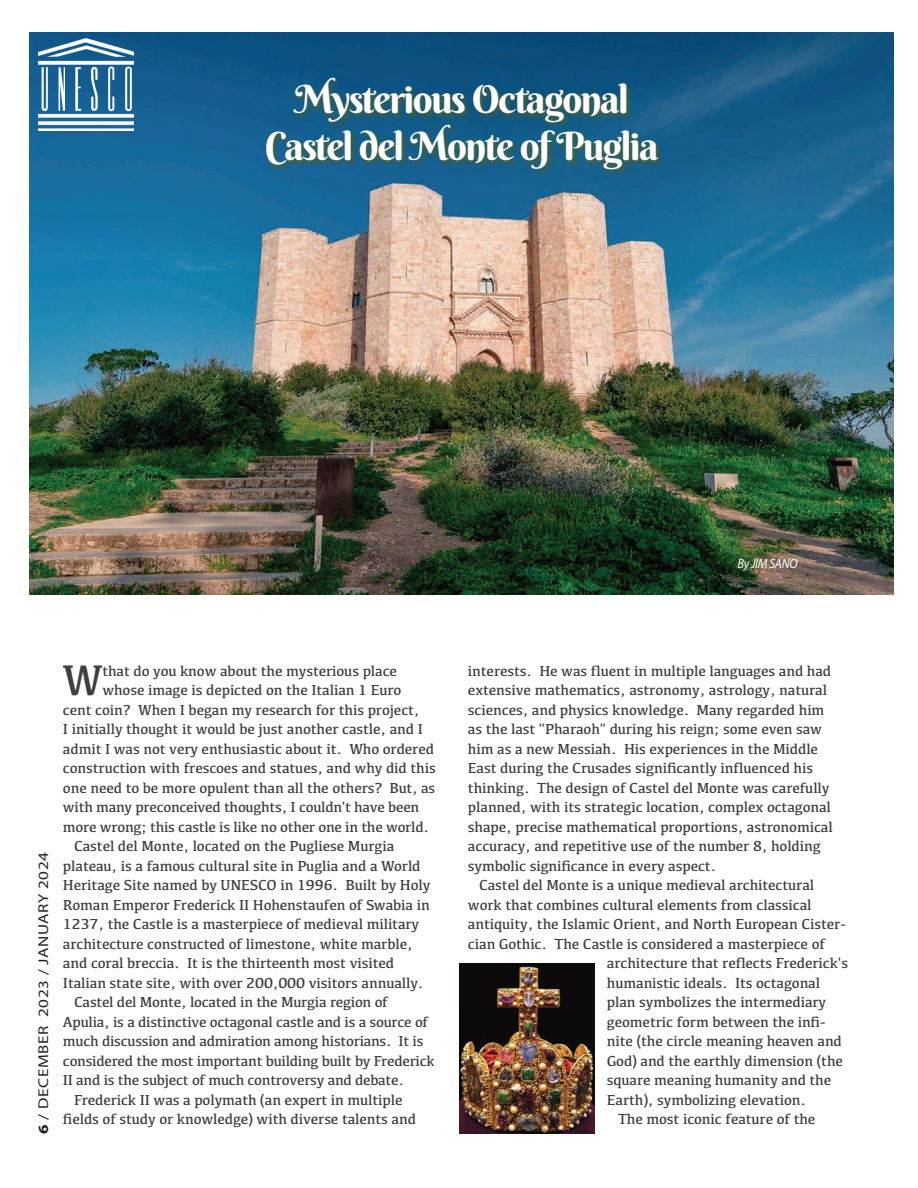
<style>
.page{position:relative;width:918px;height:1188px;background:#fff}
.page>*{position:absolute;margin:0;border:0;box-sizing:border-box;transform-origin:0 0}
.t1{font:44.25px "Kefa";color:#3e3e3f}
.t2{font:39px "Berkshire Swash";letter-spacing:-.04em;color:#fff}
.t3{font:15px/19.5px "Kefa";letter-spacing:-.01em;color:#3e3e3f}
.t4{font:14.25px "Myriad Pro";letter-spacing:.035em;color:#231f20;scale:1.2 1}
.t5{font:italic semi-condensed 13.5px "Myriad Pro";letter-spacing:-.02em;color:#fff}
.s1{font-weight:700}
</style>
<div class="page">
<img style="left:30px;top:32px;width:864px;height:563px">
<svg style="left:264px;top:77px;width:401px;height:100px;background:#1c5b77"></svg>
<img style="left:39px;top:39px;width:95px;height:92px">
<img style="left:459px;top:964px;width:135px;height:170px">
<p class="t2" style="left:295px;top:75px;width:336px">Mysterious Octagonal</p>
<p class="t2" style="left:265px;top:122px;width:395px">Castel del Monte of Puglia</p>
<p class="t5" style="left:737px;top:557px;width:62px">By JIM SANO</p>
<p class="t4" style="left:35px;top:1134px;width:236px;rotate:-90deg"><span class="s1">6</span> / DECEMBER 2023 / JANUARY 2024</p>
<p class="t1" style="left:62px;top:653px;width:42px">W</p>
<p class="t3" style="left:102px;top:660px;width:296px">that do you know about the mysterious place</p>
<p class="t3" style="left:102px;top:680px;width:301px">whose image is depicted on the Italian 1 Euro</p>
<p class="t3" style="left:63px;top:699px;width:358px">cent coin? When I began my research for this project,</p>
<p class="t3" style="left:63px;top:719px;width:362px">I initially thought it would be just another castle, and I</p>
<p class="t3" style="left:63px;top:738px;width:373px">admit I was not very enthusiastic about it. Who ordered</p>
<p class="t3" style="left:63px;top:758px;width:374px">construction with frescoes and statues, and why did this</p>
<p class="t3" style="left:63px;top:777px;width:374px">one need to be more opulent than all the others? But, as</p>
<p class="t3" style="left:63px;top:797px;width:358px">with many preconceived thoughts, I couldn't have been</p>
<p class="t3" style="left:63px;top:816px;width:368px">more wrong; this castle is like no other one in the world.</p>
<p class="t3" style="left:63px;top:836px;width:369px;text-indent:11px">Castel del Monte, located on the Pugliese Murgia plateau, is a famous cultural site in Puglia and a World Heritage Site named by UNESCO in 1996. Built by Holy Roman Emperor Frederick II Hohenstaufen of Swabia in 1237, the Castle is a masterpiece of medieval military architecture constructed of limestone, white marble, and coral breccia. It is the thirteenth most visited Italian state site, with over 200,000 visitors annually.</p>
<p class="t3" style="left:63px;top:992px;width:373px;text-indent:11px">Castel del Monte, located in the Murgia region of Apulia, is a distinctive octagonal castle and is a source of much discussion and admiration among historians. It is considered the most important building built by Frederick II and is the subject of much controversy and debate.</p>
<p class="t3" style="left:63px;top:1089px;width:355px;text-align:center">Frederick II was a polymath (an expert in multiple fields of study or knowledge) with diverse talents and</p>
<p class="t3" style="left:468px;top:660px;width:366px">interests. He was fluent in multiple languages and had extensive mathematics, astronomy, astrology, natural sciences, and physics knowledge. Many regarded him as the last "Pharaoh" during his reign; some even saw him as a new Messiah. His experiences in the Middle East during the Crusades significantly influenced his thinking. The design of Castel del Monte was carefully planned, with its strategic location, complex octagonal shape, precise mathematical proportions, astronomical accuracy, and repetitive use of the number 8, holding symbolic significance in every aspect.</p>
<p class="t3" style="left:479px;top:875px;width:337px">Castel del Monte is a unique medieval architectural</p>
<p class="t3" style="left:468px;top:894px;width:345px">work that combines cultural elements from classical</p>
<p class="t3" style="left:468px;top:914px;width:379px">antiquity, the Islamic Orient, and North European Cister-</p>
<p class="t3" style="left:468px;top:933px;width:359px">cian Gothic. The Castle is considered a masterpiece of</p>
<p class="t3" style="left:607px;top:953px;width:243px">architecture that reflects Frederick's</p>
<p class="t3" style="left:607px;top:972px;width:215px">humanistic ideals. Its octagonal</p>
<p class="t3" style="left:607px;top:992px;width:221px">plan symbolizes the intermediary</p>
<p class="t3" style="left:607px;top:1011px;width:220px">geometric form between the infi-</p>
<p class="t3" style="left:607px;top:1031px;width:237px">nite (the circle meaning heaven and</p>
<p class="t3" style="left:607px;top:1050px;width:238px">God) and the earthly dimension (the</p>
<p class="t3" style="left:607px;top:1070px;width:226px">square meaning humanity and the</p>
<p class="t3" style="left:607px;top:1089px;width:201px">Earth), symbolizing elevation.</p>
<p class="t3" style="left:618px;top:1109px;width:199px">The most iconic feature of the</p>
</div>
